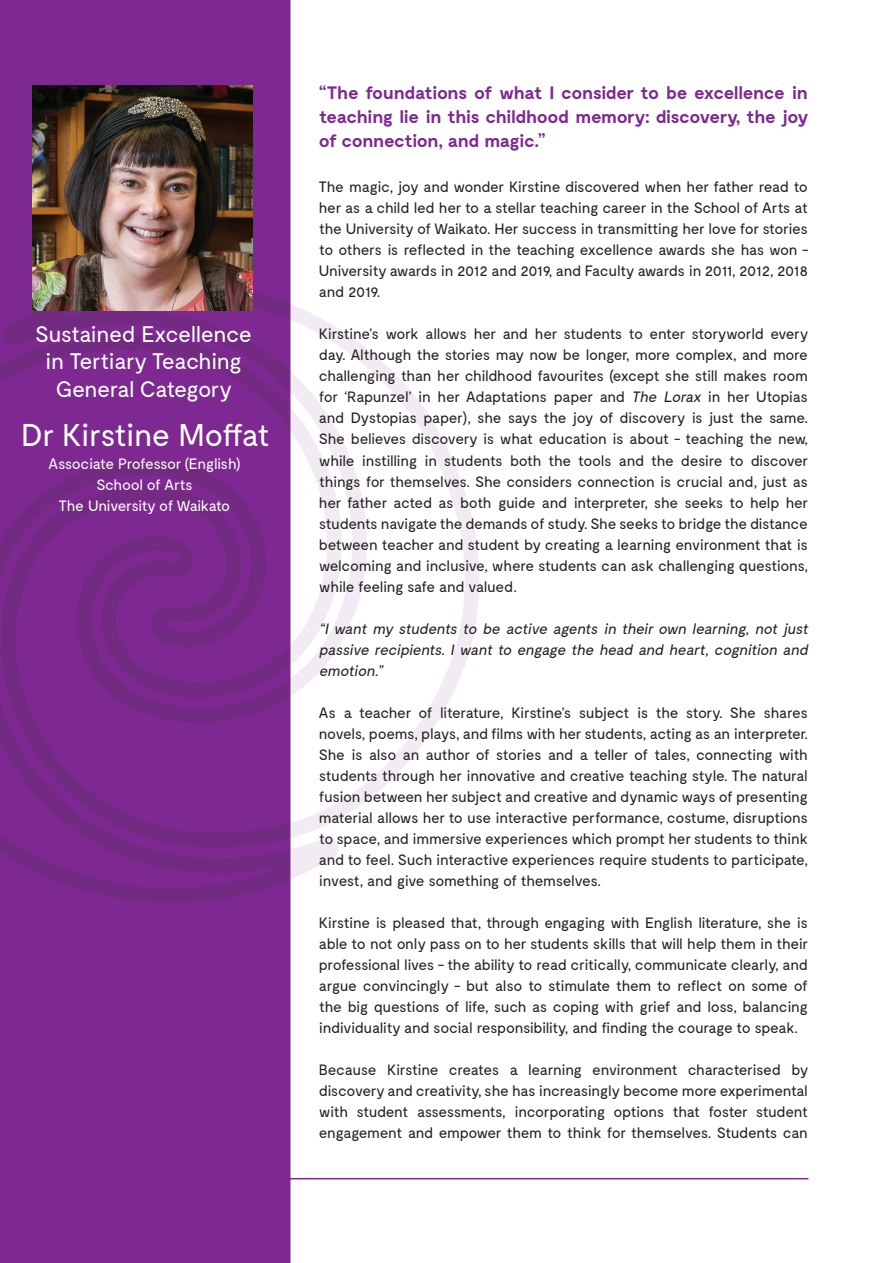
<style>
.page{position:relative;width:893px;height:1263px;background:#fff}
.page>*{position:absolute;margin:0;border:0;box-sizing:border-box;transform-origin:0 0}
.t1{font:31.5px "Moderat";letter-spacing:-.03em;color:#fff}
.t2{font:22.5px/27px "Moderat";letter-spacing:-.025em;color:#fff;text-align:center}
.t3{font:700 18px/24px "Moderat";letter-spacing:-.025em;color:#7d2991;text-align:justify}
.t4{font:15px/21px "Moderat";letter-spacing:-.025em;color:#231f20;text-align:justify}
.t5{font:italic 15px/21px "Moderat";color:#231f20;text-align:justify}
.t6{font:15px/21px "Moderat";letter-spacing:-.03em;color:#fff;text-align:center}
.s1{font-style:italic}
</style>
<div class="page">
<svg style="left:290px;top:258px;width:189px;height:651px"></svg>
<svg style="left:0;top:0;width:290px;height:1263px;background:#7b298e"></svg>
<hr style="left:86px;top:1178px;width:722px;height:1px;background:#7d2991">
<img style="left:32px;top:85px;width:221px;height:225px">
<h2 class="t2" style="left:35px;top:322px;width:218px">Sustained Excellence in Tertiary Teaching<br>General Category</h2>
<h1 class="t1" style="left:21px;top:418px;width:251px">Dr Kirstine Moffat</h1>
<p class="t6" style="left:48px;top:454px;width:194px">Associate Professor (English)<br>School of Arts<br>The University of Waikato</p>
<p class="t3" style="left:319px;top:82px;width:491px">“The foundations of what I consider to be excellence in teaching lie in this childhood memory: discovery, the joy of connection, and magic.”</p>
<p class="t4" style="left:319px;top:177px;width:492px">The magic, joy and wonder Kirstine discovered when her father read to her as a child led her to a stellar teaching career in the School of Arts at the University of Waikato. Her success in transmitting her love for stories to others is reflected in the teaching excellence awards she has won - University awards in 2012 and 2019, and Faculty awards in 2011, 2012, 2018 and 2019.</p>
<p class="t4" style="left:319px;top:324px;width:491px">Kirstine’s work allows her and her students to enter storyworld every day. Although the stories may now be longer, more complex, and more challenging than her childhood favourites (except she still makes room for ‘Rapunzel’ in her Adaptations paper and <span class="s1">The Lorax</span> in her Utopias and Dystopias paper), she says the joy of discovery is just the same.<br>She believes discovery is what education is about - teaching the new, while instilling in students both the tools and the desire to discover things for themselves. She considers connection is crucial and, just as her father acted as both guide and interpreter, she seeks to help her students navigate the demands of study. She seeks to bridge the distance between teacher and student by creating a learning environment that is welcoming and inclusive, where students can ask challenging questions, while feeling safe and valued.</p>
<p class="t5" style="left:319px;top:618px;width:494px">“I want my students to be active agents in their own learning, not just passive recipients. I want to engage the head and heart, cognition and emotion.”</p>
<p class="t4" style="left:319px;top:702px;width:491px">As a teacher of literature, Kirstine’s subject is the story. She shares novels, poems, plays, and films with her students, acting as an interpreter.<br>She is also an author of stories and a teller of tales, connecting with students through her innovative and creative teaching style. The natural fusion between her subject and creative and dynamic ways of presenting material allows her to use interactive performance, costume, disruptions to space, and immersive experiences which prompt her students to think and to feel. Such interactive experiences require students to participate, invest, and give something of themselves.</p>
<p class="t4" style="left:319px;top:912px;width:491px">Kirstine is pleased that, through engaging with English literature, she is able to not only pass on to her students skills that will help them in their professional lives - the ability to read critically, communicate clearly, and argue convincingly - but also to stimulate them to reflect on some of the big questions of life, such as coping with grief and loss, balancing individuality and social responsibility, and finding the courage to speak.</p>
<p class="t4" style="left:319px;top:1059px;width:491px">Because Kirstine creates a learning environment characterised by discovery and creativity, she has increasingly become more experimental with student assessments, incorporating options that foster student engagement and empower them to think for themselves. Students can</p>
</div>
